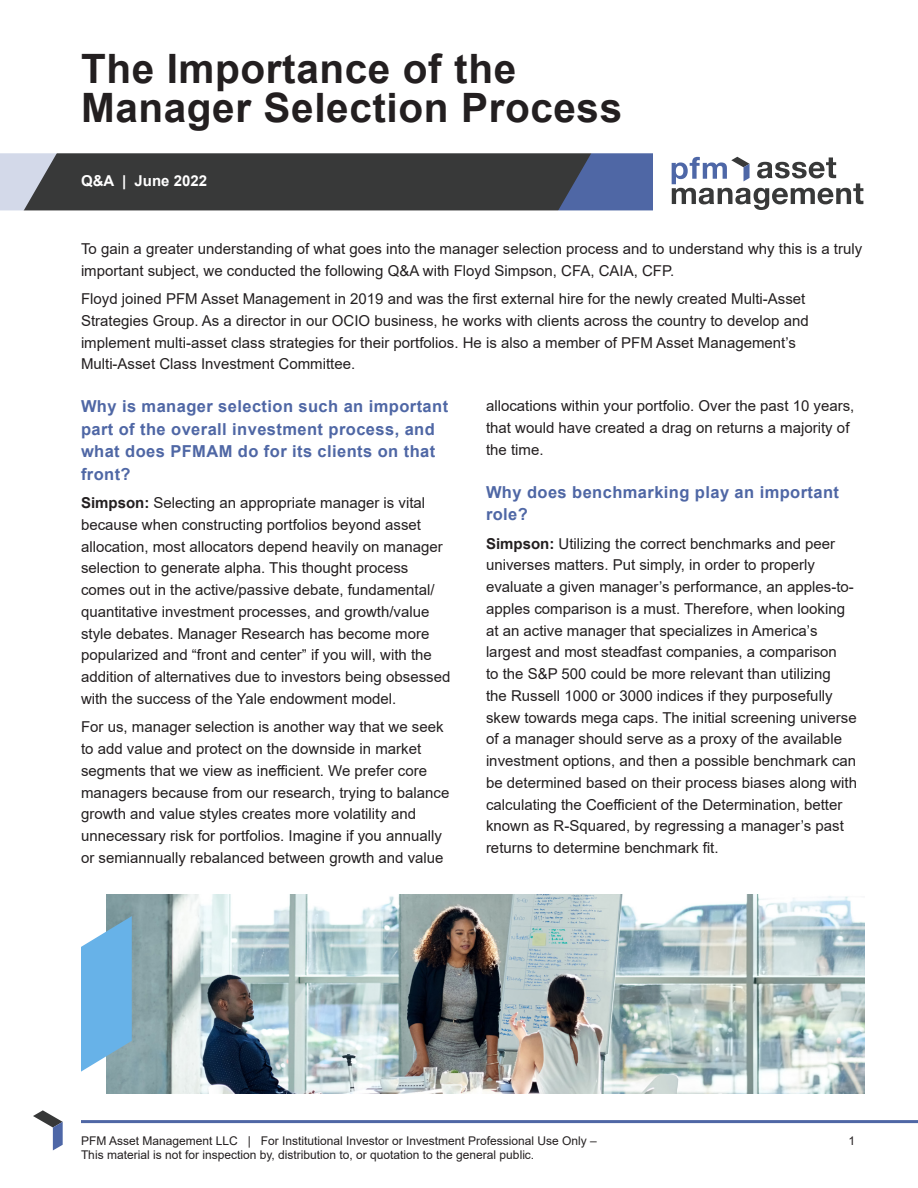
<style>
.page{position:relative;width:918px;height:1188px;background:#fff}
.page>*{position:absolute;margin:0;border:0;box-sizing:border-box;transform-origin:0 0}
.Page_Title_-_Black{font:700 40.5px/39px "Arial";letter-spacing:.015em;color:#231f20}
.Q_A_Question{font:700 16.5px/22.5px "Arial";letter-spacing:.025em;color:#4f67a5}
.Body{font:15px/21.8px "Arial";color:#231f20}
.t1{font:700 15px "Arial";color:#fff}
.t2{font:12px "Arial";color:#231f20}
.s1{font-weight:700}
</style>
<div class="page">
<hr style="left:82px;top:1120px;width:836px;height:3px;background:#4f67a5">
<svg style="left:33px;top:1110px;width:30px;height:40px"></svg>
<svg style="left:672px;top:157px;width:191px;height:53px"></svg>
<svg style="left:0;top:153px;width:653px;height:58px;background:#474b53"></svg>
<img style="left:106px;top:894px;width:759px;height:200px">
<svg style="left:81px;top:916px;width:51px;height:156px;background:#79b7e3"></svg>
<p class="Page_Title_-_Black" style="left:81px;top:49px;width:543px">The Importance of the<br>Manager Selection Process</p>
<p class="t1" style="left:81px;top:170px;width:128px">Q&amp;A | June 2022</p>
<p class="Body" style="left:81px;top:238px;width:783px">To gain a greater understanding of what goes into the manager selection process and to understand why this is a truly important subject, we conducted the following Q&amp;A with Floyd Simpson, CFA, CAIA, CFP.</p>
<p class="Body" style="left:81px;top:288px;width:729px">Floyd joined PFM Asset Management in 2019 and was the first external hire for the newly created Multi-Asset Strategies Group. As a director in our OCIO business, he works with clients across the country to develop and implement multi-asset class strategies for their portfolios. He is also a member of PFM Asset Management’s Multi-Asset Class Investment Committee.</p>
<p class="Q_A_Question" style="left:81px;top:395px;width:369px">Why is manager selection such an important part of the overall investment process, and what does PFMAM do for its clients on that front?</p>
<p class="Body" style="left:81px;top:492px;width:371px"><span class="s1">Simpson:</span> Selecting an appropriate manager is vital because when constructing portfolios beyond asset allocation, most allocators depend heavily on manager selection to generate alpha. This thought process comes out in the active/passive debate, fundamental/ quantitative investment processes, and growth/value style debates. Manager Research has become more popularized and “front and center” if you will, with the addition of alternatives due to investors being obsessed with the success of the Yale endowment model.</p>
<p class="Body" style="left:81px;top:716px;width:370px">For us, manager selection is another way that we seek to add value and protect on the downside in market segments that we view as inefficient. We prefer core managers because from our research, trying to balance growth and value styles creates more volatility and unnecessary risk for portfolios. Imagine if you annually or semiannually rebalanced between growth and value</p>
<p class="Body" style="left:486px;top:395px;width:370px">allocations within your portfolio. Over the past 10 years, that would have created a drag on returns a majority of the time.</p>
<p class="Q_A_Question" style="left:486px;top:481px;width:355px">Why does benchmarking play an important role?</p>
<p class="Body" style="left:486px;top:532px;width:373px"><span class="s1">Simpson:</span> Utilizing the correct benchmarks and peer universes matters. Put simply, in order to properly evaluate a given manager’s performance, an apples-to&shy;apples comparison is a must. Therefore, when looking at an active manager that specializes in America’s largest and most steadfast companies, a comparison<br>to the S&amp;P 500 could be more relevant than utilizing<br>the Russell 1000 or 3000 indices if they purposefully skew towards mega caps. The initial screening universe of a manager should serve as a proxy of the available investment options, and then a possible benchmark can be determined based on their process biases along with calculating the Coefficient of the Determination, better known as R-Squared, by regressing a manager’s past returns to determine benchmark fit.</p>
<p class="t2" style="left:81px;top:1132px;width:517px">PFM Asset Management LLC | For Institutional Investor or Investment Professional Use Only –</p>
<p class="t2" style="left:849px;top:1132px;width:8px">1</p>
<p class="t2" style="left:81px;top:1147px;width:455px">This material is not for inspection by, distribution to, or quotation to the general public.</p>
</div>
